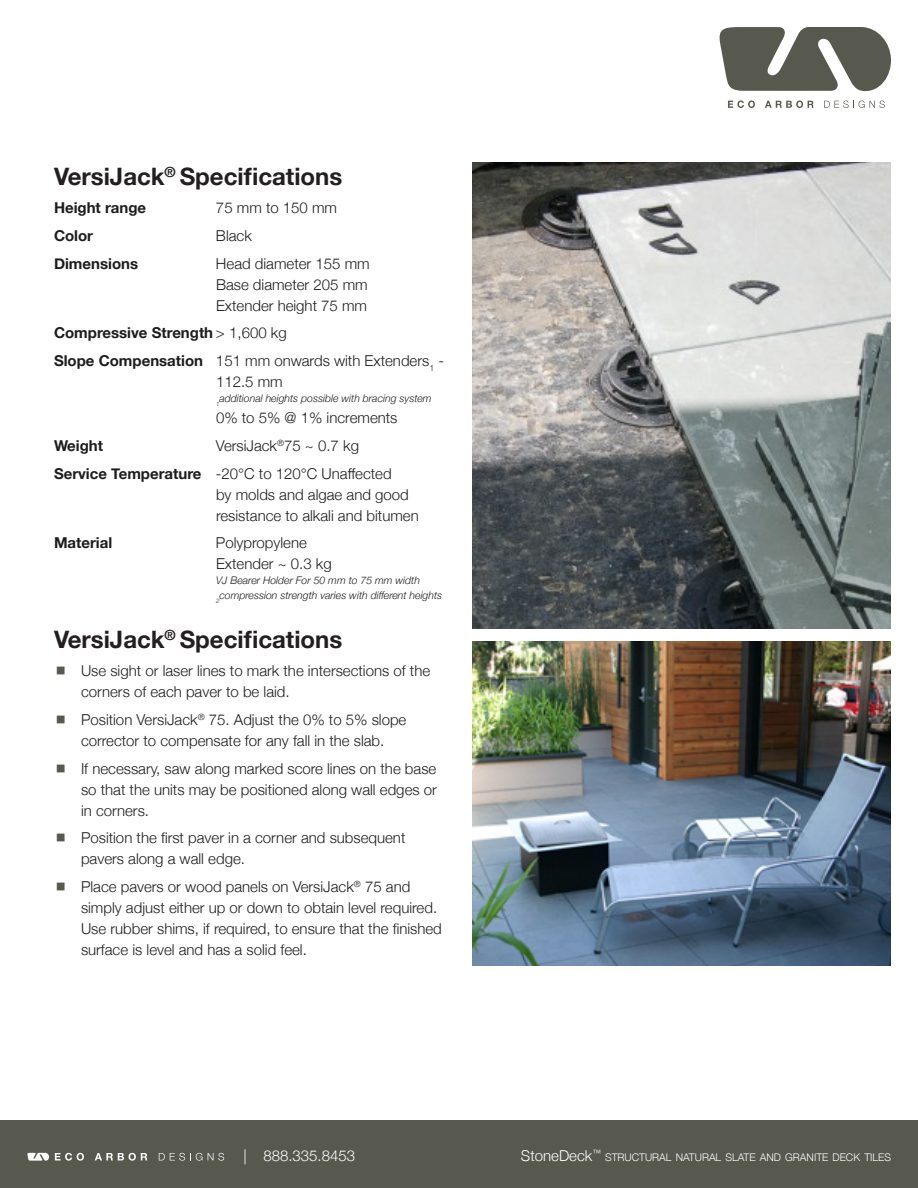
<style>
.page{position:relative;width:918px;height:1188px;background:#fff}
.page>*{position:absolute;margin:0;border:0;box-sizing:border-box;transform-origin:0 0}
.Paragraph_Style_1{font:700 24px "Helvetica Neue";color:#231f20}
.t1{font:300 15px/21px "Helvetica Neue";color:#1c1d1c}
.t2{font:700 15px "Helvetica Neue";color:#1c1d1c}
.t3{font:300 15px "Helvetica Neue";color:#fff}
.t4{font:italic 300 10.5px/15px "Helvetica Neue";color:#1c1d1c}
.t5{font:300 10.5px "Helvetica Neue";color:#fff}
.s1{font-weight:300}
.s2{font-weight:700}
</style>
<div class="page">
<div style="left:0;top:1120px;width:918px;height:68px;background:#57584e"></div>
<svg style="left:27px;top:1153px;width:22px;height:8px"></svg>
<svg style="left:55px;top:1153px;width:29px;height:8px"></svg>
<svg style="left:95px;top:1153px;width:52px;height:8px"></svg>
<svg style="left:159px;top:1153px;width:43px;height:8px"></svg>
<svg style="left:208px;top:1153px;width:16px;height:8px"></svg>
<svg style="left:720px;top:27px;width:171px;height:65px"></svg>
<svg style="left:728px;top:101px;width:27px;height:7px"></svg>
<svg style="left:765px;top:101px;width:49px;height:7px"></svg>
<svg style="left:824px;top:101px;width:61px;height:7px"></svg>
<img style="left:472px;top:162px;width:419px;height:467px">
<img style="left:472px;top:641px;width:419px;height:325px">
<p class="Paragraph_Style_1" style="left:54px;top:158px;width:290px">VersiJack<sup>®</sup> Specifications</p>
<p class="t2" style="left:54px;top:196px;width:94px">Height range</p>
<p class="t1" style="left:216px;top:196px;width:123px">75 mm to 150 mm</p>
<p class="t2" style="left:54px;top:224px;width:41px">Color</p>
<p class="t1" style="left:216px;top:224px;width:37px">Black</p>
<p class="t2" style="left:54px;top:252px;width:86px">Dimensions</p>
<p class="t1" style="left:216px;top:252px;width:155px">Head diameter 155 mm<br>Base diameter 205 mm<br>Extender height 75 mm</p>
<p class="t2" style="left:54px;top:321px;width:234px">Compressive Strength <span class="s1">&gt; 1,600 kg</span></p>
<p class="t1" style="left:54px;top:349px;width:391px;text-align:center"><span class="s2">Slope Compensation</span> 151 mm onwards with Extenders<sub>1</sub> -<br>112.5 mm</p>
<p class="t4" style="left:216px;top:390px;width:217px"><sub>1</sub>additional heights possible with bracing system</p>
<p class="t1" style="left:216px;top:406px;width:183px">0% to 5% @ 1% increments</p>
<p class="t2" style="left:54px;top:434px;width:51px">Weight</p>
<p class="t1" style="left:216px;top:434px;width:145px">VersiJack<sup>®</sup>75 ~ 0.7 kg</p>
<p class="t1" style="left:216px;top:462px;width:204px;text-indent:-162px"><span class="s2">Service Temperature</span> -20°C to 120°C Unaffected<br>by molds and algae and good resistance to alkali and bitumen</p>
<p class="t2" style="left:54px;top:531px;width:60px">Material</p>
<p class="t1" style="left:216px;top:531px;width:117px">Polypropylene<br>Extender ~ 0.3 kg</p>
<p class="t4" style="left:216px;top:572px;width:228px">VJ Bearer Holder For 50 mm to 75 mm width<br><sub>2</sub>compression strength varies with different heights</p>
<p class="Paragraph_Style_1" style="left:54px;top:621px;width:290px">VersiJack<sup>®</sup> Specifications</p>
<p class="t1" style="left:81px;top:659px;width:351px">Use sight or laser lines to mark the intersections of the corners of each paver to be laid.</p>
<p class="t1" style="left:81px;top:708px;width:327px">Position VersiJack<sup>®</sup> 75. Adjust the 0% to 5% slope corrector to compensate for any fall in the slab.</p>
<p class="t1" style="left:81px;top:757px;width:357px;text-align:justify">If necessary, saw along marked score lines on the base so that the units may be positioned along wall edges or in corners.</p>
<p class="t1" style="left:81px;top:827px;width:326px">Position the first paver in a corner and subsequent pavers along a wall edge.</p>
<p class="t1" style="left:81px;top:875px;width:362px">Place pavers or wood panels on VersiJack<sup>®</sup> 75 and simply adjust either up or down to obtain level required.<br>Use rubber shims, if required, to ensure that the finished surface is level and has a solid feel.</p>
<p class="t3" style="left:243px;top:1144px;width:113px">| 888.335.8453</p>
<p class="t3" style="left:521px;top:1144px;width:82px">StoneDeck<sup>™</sup></p>
<p class="t5" style="left:605px;top:1149px;width:287px">STRUCTURAL NATURAL SLATE AND GRANITE DECK TILES</p>
</div>
